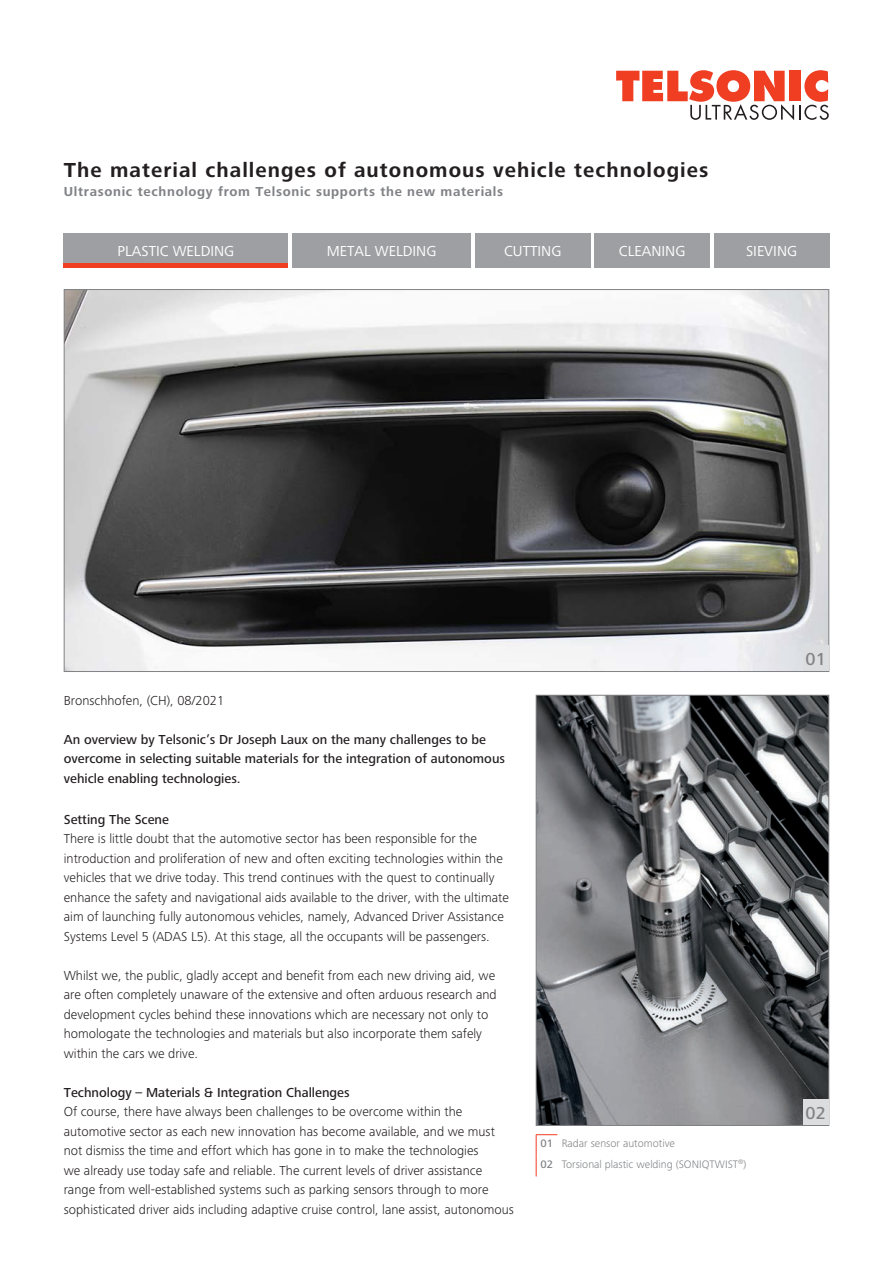
<style>
.page{position:relative;width:893px;height:1263px;background:#fff}
.page>*{position:absolute;margin:0;border:0;box-sizing:border-box;transform-origin:0 0}
.Haupttitel_black{font:700 21px "Frutiger Next LTW1 G";letter-spacing:.05em;color:#231f20}
.t1{font:500 18px "Frutiger Next LTW1 G";color:#808285}
.Portfoliotitel{font:15px "Frutiger Next LTW1 G";color:#fff}
.Lauftext_9_13pt{font:300 13.5px/19.5px "Frutiger Next LTW1 G";color:#231f20}
.Lauftext_9_13pt__med{font:500 13.5px/19.5px "Frutiger Next LTW1 G";color:#231f20}
.Subtitel_grau{font:700 13.5px "Frutiger Next LTW1 G";letter-spacing:.05em;color:#808285}
.Legende_7_5_9pt{font:300 11.25px "Frutiger Next LTW1 G";color:#808285}
.Legende_7_5_9pt__med{font:500 11.25px "Frutiger Next LTW1 G";color:#808285}
</style>
<div class="page">
<svg style="left:616px;top:70px;width:213px;height:50px"></svg>
<svg style="left:63px;top:289px;width:767px;height:383px;background:#777778"></svg>
<svg style="left:535px;top:694px;width:295px;height:432px;background:#717376"></svg>
<div style="left:803px;top:1099px;width:25px;height:26px;background:#dcdddf"></div>
<div style="left:803px;top:646px;width:25px;height:25px;background:#dcdddf"></div>
<div style="left:64px;top:234px;width:224px;height:34px;background:#9d9fa2"></div>
<div style="left:292px;top:234px;width:179px;height:34px;background:#9d9fa2"></div>
<div style="left:475px;top:234px;width:115px;height:34px;background:#9d9fa2"></div>
<div style="left:595px;top:234px;width:115px;height:34px;background:#9d9fa2"></div>
<div style="left:714px;top:234px;width:115px;height:34px;background:#9d9fa2"></div>
<hr style="left:64px;top:264px;width:224px;height:4px;background:#ef3e22">
<svg style="left:536px;top:1134px;width:21px;height:42px"></svg>
<p class="Haupttitel_black" style="left:64px;top:158px;width:646px">The material challenges of autonomous vehicle technologies</p>
<p class="Subtitel_grau" style="left:64px;top:184px;width:441px">Ultrasonic technology from Telsonic supports the new materials</p>
<p class="Portfoliotitel" style="left:118px;top:243px;width:118px">PLASTIC WELDING</p>
<p class="Portfoliotitel" style="left:327px;top:243px;width:111px">METAL WELDING</p>
<p class="Portfoliotitel" style="left:504px;top:243px;width:59px">CUTTING</p>
<p class="Portfoliotitel" style="left:619px;top:243px;width:68px">CLEANING</p>
<p class="Portfoliotitel" style="left:746px;top:243px;width:53px">SIEVING</p>
<p class="Lauftext_9_13pt" style="left:64px;top:690px;width:162px">Bronschhofen, (CH), 08/2021</p>
<p class="Lauftext_9_13pt__med" style="left:64px;top:730px;width:443px">An overview by Telsonic’s Dr Joseph Laux on the many challenges to be overcome in selecting suitable materials for the integration of autonomous vehicle enabling technologies.</p>
<p class="Lauftext_9_13pt__med" style="left:64px;top:810px;width:107px">Setting The Scene</p>
<p class="Lauftext_9_13pt" style="left:64px;top:829px;width:447px">There is little doubt that the automotive sector has been responsible for the introduction and proliferation of new and often exciting technologies within the vehicles that we drive today. This trend continues with the quest to continually enhance the safety and navigational aids available to the driver, with the ultimate aim of launching fully autonomous vehicles, namely, Advanced Driver Assistance Systems Level 5 (ADAS L5). At this stage, all the occupants will be passengers.</p>
<p class="Lauftext_9_13pt" style="left:64px;top:965px;width:434px">Whilst we, the public, gladly accept and benefit from each new driving aid, we are often completely unaware of the extensive and often arduous research and development cycles behind these innovations which are necessary not only to homologate the technologies and materials but also incorporate them safely within the cars we drive.</p>
<p class="Lauftext_9_13pt__med" style="left:64px;top:1083px;width:287px">Technology – Materials &amp; Integration Challenges</p>
<p class="Lauftext_9_13pt" style="left:64px;top:1102px;width:452px">Of course, there have always been challenges to be overcome within the automotive sector as each new innovation has become available, and we must not dismiss the time and effort which has gone in to make the technologies<br>we already use today safe and reliable. The current levels of driver assistance range from well-established systems such as parking sensors through to more sophisticated driver aids including adaptive cruise control, lane assist, autonomous</p>
<p class="Legende_7_5_9pt__med" style="left:540px;top:1137px;width:14px">01</p>
<p class="Legende_7_5_9pt" style="left:562px;top:1137px;width:115px">Radar sensor automotive</p>
<p class="Legende_7_5_9pt__med" style="left:540px;top:1158px;width:14px">02</p>
<p class="Legende_7_5_9pt" style="left:562px;top:1158px;width:186px">Torsional plastic welding (SONIQTWIST<sup>®</sup>)</p>
<p class="t1" style="left:806px;top:649px;width:22px">01</p>
<p class="t1" style="left:806px;top:1102px;width:22px">02</p>
</div>
